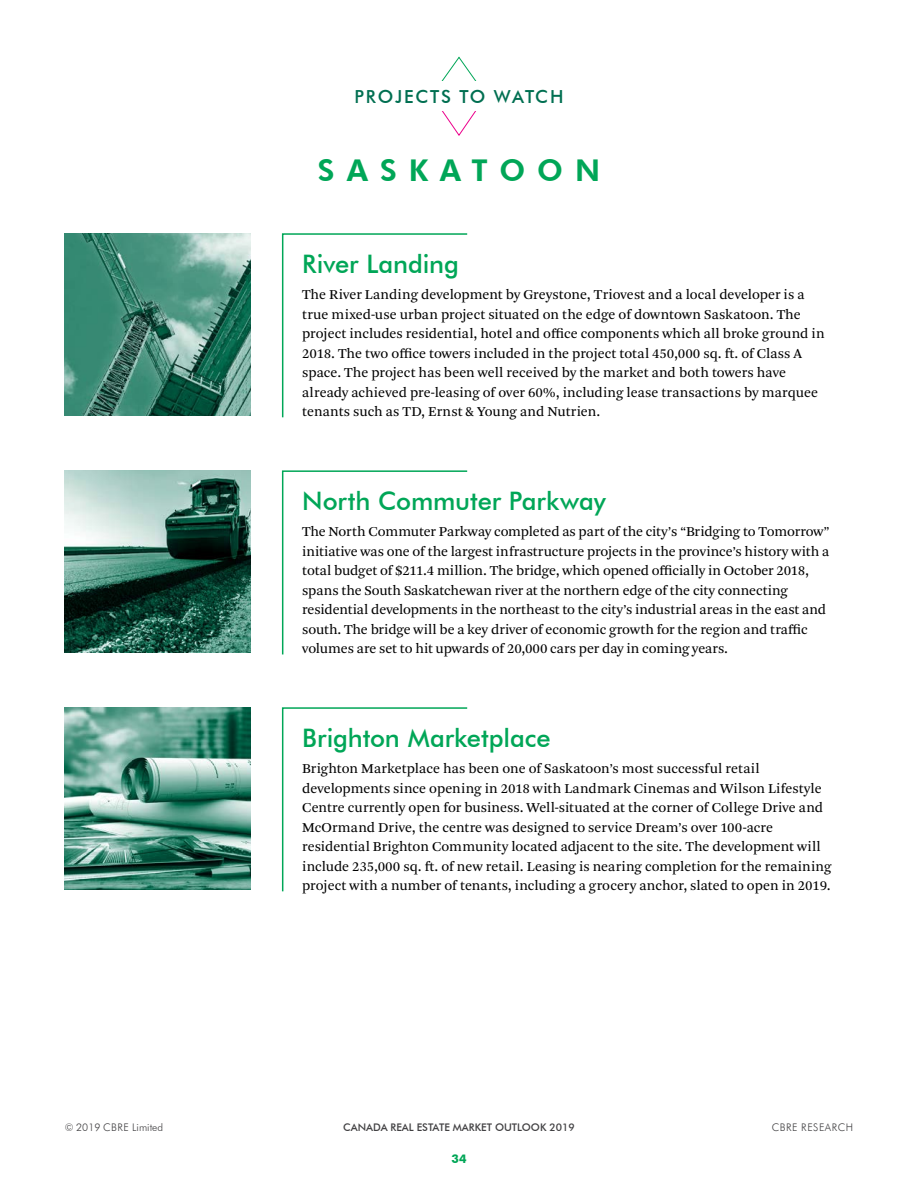
<style>
.page{position:relative;width:918px;height:1188px;background:#fff}
.page>*{position:absolute;margin:0;border:0;box-sizing:border-box;transform-origin:0 0}
.t1{font:800 30px "Futura BT";letter-spacing:.4em;color:#00a657}
.t2{font:500 25.5px "Futura BT";letter-spacing:-.005em;color:#00a657}
.t3{font:500 18px "Futura BT";letter-spacing:.1em;color:#006f51}
.t4{font:14.25px/19.5px "Arnhem Pro Blond";color:#000}
.t5{font:700 12px "Futura BT";color:#00a657}
.t6{font:500 10.5px "Futura BT";color:#414042}
.t7{font:300 10.5px "Futura BT";color:#414042}
.t8{font:300 10.5px "Futura BT";letter-spacing:.05em;color:#414042}
</style>
<div class="page">
<svg style="left:441px;top:56px;width:36px;height:80px"></svg>
<div style="left:77px;top:82px;width:764px;height:29px;background:#fff"></div>
<svg style="left:281px;top:233px;width:187px;height:185px"></svg>
<svg style="left:281px;top:470px;width:187px;height:185px"></svg>
<svg style="left:281px;top:707px;width:187px;height:185px"></svg>
<img style="left:65px;top:233px;width:185px;height:183px">
<img style="left:65px;top:470px;width:185px;height:183px">
<img style="left:65px;top:707px;width:185px;height:183px">
<p class="t3" style="left:355px;top:86px;width:210px">PROJECTS TO WATCH</p>
<h1 class="t1" style="left:318px;top:152px;width:284px">SASKATOON</h1>
<h2 class="t2" style="left:302px;top:248px;width:158px">River Landing</h2>
<p class="t4" style="left:302px;top:285px;width:524px">The River Landing development by Greystone, Triovest and a local developer is a true mixed-use urban project situated on the edge of downtown Saskatoon. The project includes residential, hotel and office components which all broke ground in 2018. The two office towers included in the project total 450,000 sq. ft. of Class A space. The project has been well received by the market and both towers have already achieved pre-leasing of over 60%, including lease transactions by marquee tenants such as TD, Ernst &amp; Young and Nutrien.</p>
<h2 class="t2" style="left:302px;top:485px;width:305px">North Commuter Parkway</h2>
<p class="t4" style="left:302px;top:522px;width:529px">The North Commuter Parkway completed as part of the city’s “Bridging to Tomorrow” initiative was one of the largest infrastructure projects in the province’s history with a total budget of $211.4 million. The bridge, which opened officially in October 2018, spans the South Saskatchewan river at the northern edge of the city connecting residential developments in the northeast to the city’s industrial areas in the east and south. The bridge will be a key driver of economic growth for the region and traffic volumes are set to hit upwards of 20,000 cars per day in coming years.</p>
<h2 class="t2" style="left:302px;top:722px;width:250px">Brighton Marketplace</h2>
<p class="t4" style="left:302px;top:759px;width:531px">Brighton Marketplace has been one of Saskatoon’s most successful retail developments since opening in 2018 with Landmark Cinemas and Wilson Lifestyle Centre currently open for business. Well-situated at the corner of College Drive and McOrmand Drive, the centre was designed to service Dream’s over 100-acre residential Brighton Community located adjacent to the site. The development will include 235,000 sq. ft. of new retail. Leasing is nearing completion for the remaining project with a number of tenants, including a grocery anchor, slated to open in 2019.</p>
<p class="t7" style="left:65px;top:1120px;width:100px">© 2019 CBRE Limited</p>
<p class="t8" style="left:772px;top:1120px;width:83px">CBRE RESEARCH</p>
<p class="t5" style="left:452px;top:1152px;width:16px">34</p>
<p class="t6" style="left:343px;top:1120px;width:233px">CANADA REAL ESTATE MARKET OUTLOOK 2019</p>
</div>
